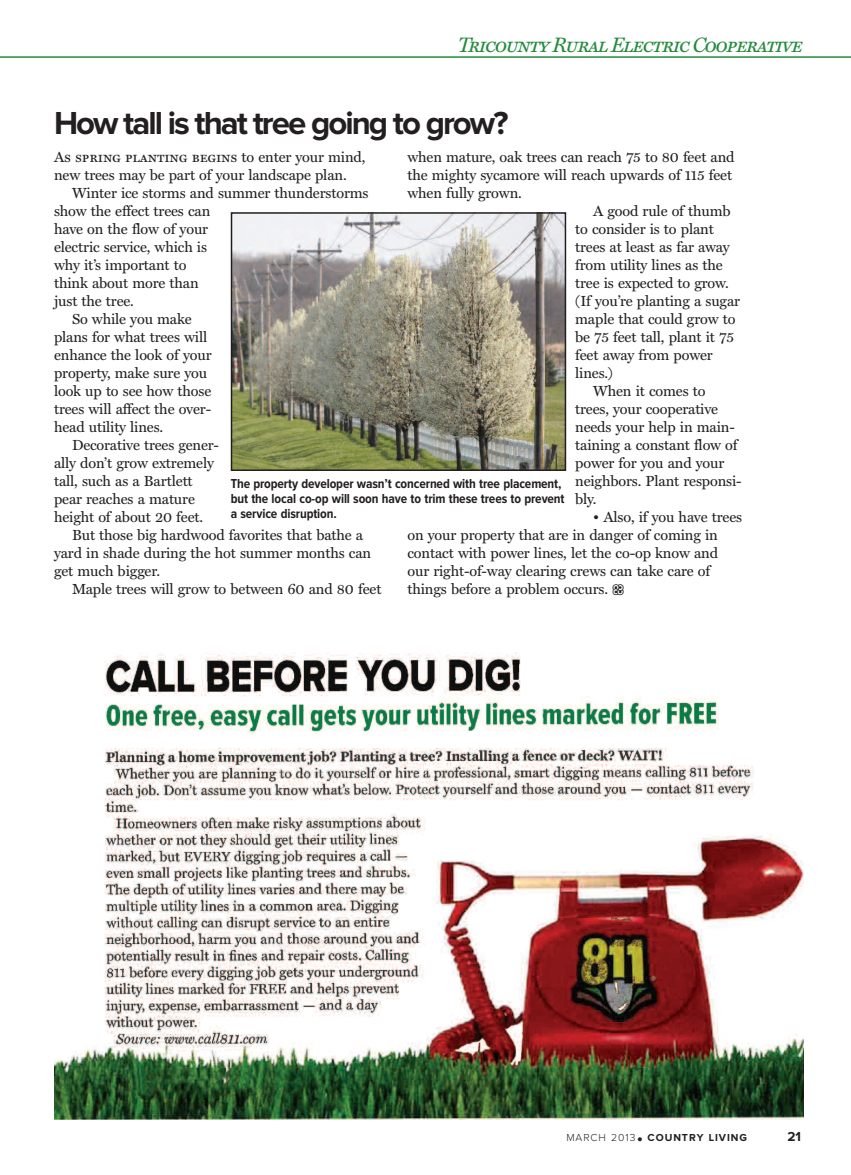
<style>
.page{position:relative;width:851px;height:1175px;background:#fff}
.page>*{position:absolute;margin:0;border:0;box-sizing:border-box;transform-origin:0 0}
.t1{font:700 33px "Proxima Nova";letter-spacing:-.06em;color:#231f20}
.t2{font:21px "Miller Text Italic SC";letter-spacing:-.06em;color:#238b3c}
.t3{font:14.7px/18px "Miller Text";letter-spacing:-.01em;color:#231f20}
.t4{font:14.7px "Miller Text Roman SC";letter-spacing:-.01em;color:#231f20}
.t5{font:700 13.5px/15px "Proxima Nova Cond";letter-spacing:-.01em;color:#231f20}
.t6{font:700 13.5px "Proxima Nova";color:#231f20}
.t7{font:700 10.5px "Proxima Nova";letter-spacing:.09em;color:#231f20}
.s1{font-family:"Miller Text"}
.s2{font-weight:300}
.s3{font-weight:300;font-size:19.5px}
</style>
<div class="page">
<hr style="left:0;top:56px;width:850px;height:2px;background:#238b3c">
<img style="left:54px;top:652px;width:749px;height:467px">
<img style="left:234px;top:215px;width:329px;height:253px">
<div style="left:231px;top:212px;width:335px;height:259px;border:2px solid #231f20"></div>
<h2 class="t2" style="left:458px;top:33px;width:347px">Tricounty Rural Electric Cooperative</h2>
<h1 class="t1" style="left:54px;top:112px;width:456px">How tall is that tree going to grow?</h1>
<p class="t3" style="left:407px;top:148px;width:329px">when mature, oak trees can reach 75 to 80 feet and</p>
<p class="t3" style="left:407px;top:166px;width:326px">the mighty sycamore will reach upwards of 115 feet</p>
<p class="t3" style="left:407px;top:184px;width:116px">when fully grown.</p>
<p class="t3" style="left:593px;top:202px;width:139px">A good rule of thumb</p>
<p class="t3" style="left:575px;top:220px;width:140px">to consider is to plant</p>
<p class="t3" style="left:575px;top:238px;width:156px">trees at least as far away</p>
<p class="t3" style="left:575px;top:256px;width:149px">from utility lines as the</p>
<p class="t3" style="left:575px;top:274px;width:155px">tree is expected to grow.</p>
<p class="t3" style="left:575px;top:292px;width:166px">(If you’re planting a sugar</p>
<p class="t3" style="left:575px;top:310px;width:162px">maple that could grow to</p>
<p class="t3" style="left:575px;top:328px;width:160px">be 75 feet tall, plant it 75</p>
<p class="t3" style="left:575px;top:346px;width:139px">feet away from power</p>
<p class="t3" style="left:575px;top:364px;width:39px">lines.)</p>
<p class="t3" style="left:593px;top:382px;width:114px">When it comes to</p>
<p class="t3" style="left:575px;top:400px;width:144px">trees, your cooperative</p>
<p class="t3" style="left:575px;top:418px;width:161px">needs your help in main-</p>
<p class="t3" style="left:575px;top:436px;width:164px">taining a constant flow of</p>
<p class="t3" style="left:575px;top:454px;width:151px">power for you and your</p>
<p class="t3" style="left:575px;top:472px;width:168px">neighbors. Plant responsi-</p>
<p class="t3" style="left:575px;top:490px;width:23px">bly.</p>
<p class="t3" style="left:407px;top:508px;width:336px;text-indent:186px">• Also, if you have trees on your property that are in danger of coming in contact with power lines, let the co-op know and our right-of-way clearing crews can take care of things before a problem occurs.</p>
<p class="t4" style="left:54px;top:148px;width:313px">As spring planting begins <span class="s1">to enter your mind,</span></p>
<p class="t3" style="left:54px;top:166px;width:294px">new trees may be part of your landscape plan.</p>
<p class="t3" style="left:72px;top:184px;width:298px">Winter ice storms and summer thunderstorms</p>
<p class="t3" style="left:54px;top:202px;width:158px">show the effect trees can</p>
<p class="t3" style="left:54px;top:220px;width:156px">have on the flow of your</p>
<p class="t3" style="left:54px;top:238px;width:155px">electric service, which is</p>
<p class="t3" style="left:54px;top:256px;width:134px">why it’s important to</p>
<p class="t3" style="left:54px;top:274px;width:146px">think about more than</p>
<p class="t3" style="left:54px;top:292px;width:81px">just the tree.</p>
<p class="t3" style="left:72px;top:310px;width:121px">So while you make</p>
<p class="t3" style="left:54px;top:328px;width:155px">plans for what trees will</p>
<p class="t3" style="left:54px;top:346px;width:159px">enhance the look of your</p>
<p class="t3" style="left:54px;top:364px;width:155px">property, make sure you</p>
<p class="t3" style="left:54px;top:382px;width:159px">look up to see how those</p>
<p class="t3" style="left:54px;top:400px;width:159px">trees will affect the over-</p>
<p class="t3" style="left:54px;top:418px;width:111px">head utility lines.</p>
<p class="t3" style="left:72px;top:436px;width:148px">Decorative trees gener-</p>
<p class="t3" style="left:54px;top:454px;width:161px">ally don’t grow extremely</p>
<p class="t3" style="left:54px;top:472px;width:140px">tall, such as a Bartlett</p>
<p class="t3" style="left:54px;top:490px;width:142px">pear reaches a mature</p>
<p class="t3" style="left:54px;top:508px;width:151px">height of about 20 feet.</p>
<p class="t3" style="left:72px;top:526px;width:293px">But those big hardwood favorites that bathe a</p>
<p class="t3" style="left:54px;top:544px;width:319px">yard in shade during the hot summer months can</p>
<p class="t3" style="left:54px;top:562px;width:107px">get much bigger.</p>
<p class="t3" style="left:72px;top:580px;width:311px">Maple trees will grow to between 60 and 80 feet</p>
<p class="t5" style="left:231px;top:477px;width:335px">The property developer wasn’t concerned with tree placement, but the local co-op will soon have to trim these trees to prevent a service disruption.</p>
<p class="t7" style="left:566px;top:1133px;width:182px"><span class="s2">MARCH 2013</span><span class="s3">•</span> COUNTRY LIVING</p>
<p class="t6" style="left:787px;top:1131px;width:15px">21</p>
</div>
